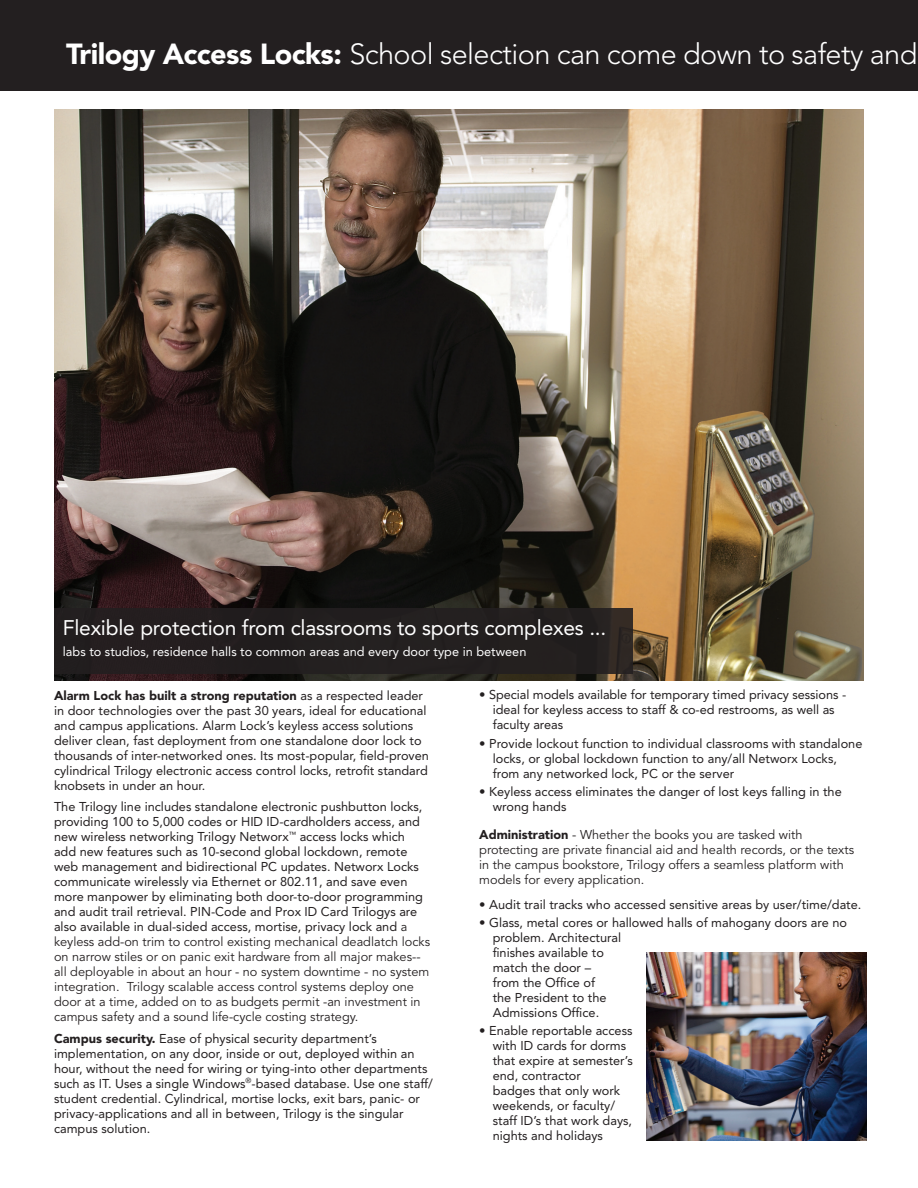
<style>
.page{position:relative;width:918px;height:1188px;background:#fff}
.page>*{position:absolute;margin:0;border:0;box-sizing:border-box;transform-origin:0 0}
.Subhead{font:300 28.8px "Avenir";letter-spacing:-.02em;color:#fff}
.t1{font:21px "Avenir";letter-spacing:-.01em;color:#fff}
.Bullet_Bottom{font:12.75px/15px "Avenir";color:#231f20}
.Bullets{font:12.75px/15px "Avenir";color:#231f20}
.t2{font:12.75px/15px "Avenir";color:#231f20}
.t3{font:12.75px "Avenir";color:#fff}
.s1{font-weight:900}
.s2{font-style:inherit}
</style>
<div class="page">
<div style="left:0;top:0;width:918px;height:90px;background:#231f20"></div>
<img style="left:646px;top:952px;width:220px;height:189px">
<img style="left:54px;top:110px;width:810px;height:570px">
<div style="left:54px;top:608px;width:579px;height:65px;background:#231f20"></div>
<p class="Subhead" style="left:66px;top:37px;width:853px"><span class="s1">Trilogy Access Locks:</span> School selection can come down to safety and</p>
<p class="t1" style="left:63px;top:615px;width:545px">Flexible protection from classrooms to sports complexes ...</p>
<p class="t3" style="left:63px;top:644px;width:465px">labs to studios, residence halls to common areas and every door type in between</p>
<p class="Bullet_Bottom" style="left:54px;top:688px;width:376px"><span class="s1">Alarm Lock has built a strong reputation</span> as a respected leader in door technologies over the past 30 years, ideal for educational and campus applications. Alarm Lock’s keyless access solutions deliver clean, fast deployment from one standalone door lock to thousands of inter-networked ones. Its most-popular, field-proven cylindrical Trilogy electronic access control locks, retrofit standard knobsets in under an hour.</p>
<p class="Bullet_Bottom" style="left:54px;top:799px;width:378px">The Trilogy line includes standalone electronic pushbutton locks, providing 100 to 5,000 codes or HID ID-cardholders access, and new wireless networking Trilogy Networx<sup>™</sup> access locks which add new features such as 10-second global lockdown, remote web management and bidirectional PC updates. Networx Locks communicate wirelessly via Ethernet or 802.11, and save even more manpower by eliminating both door-to-door programming and audit trail retrieval. PIN-Code and Prox ID Card Trilogys are also available in dual-sided access, mortise, privacy lock and <span class="s2">a keyless add-on trim to control existing mechanical deadlatch locks on narrow stiles or on panic exit hardware from all major makes-- all deployable in about an hour - no system downtime - no system integration. Trilogy scalable access control systems deploy one door at a time, added on to as budgets permit -an investment in campus safety and a sound life-cycle costing strategy.</span></p>
<p class="Bullet_Bottom" style="left:54px;top:1031px;width:380px"><span class="s1">Campus security.</span> Ease of physical security department’s implementation, on any door, inside or out, deployed within an hour, without the need for wiring or tying-into other departments such as IT. Uses a single Windows<sup>®</sup>-based database. Use one staff/ student credential. Cylindrical, mortise locks, exit bars, panic- or privacy-applications and all in between, Trilogy is the singular campus solution.</p>
<p class="Bullets" style="left:493px;top:688px;width:355px;text-indent:-14px">• Special models available for temporary timed privacy sessions - ideal for keyless access to staff &amp; co-ed restrooms, as well as faculty areas</p>
<p class="Bullet_Bottom" style="left:493px;top:736px;width:371px;text-indent:-14px">• Provide lockout function to individual classrooms with standalone locks, or global lockdown function to any/all Networx Locks, from any networked lock, PC or the server</p>
<p class="Bullet_Bottom" style="left:493px;top:784px;width:351px;text-indent:-14px">• Keyless access eliminates the danger of lost keys falling in the wrong hands</p>
<p class="t2" style="left:479px;top:827px;width:376px"><span class="s1">Administration</span> - Whether the books you are tasked with protecting are private financial aid and health records, or the texts in the campus bookstore, Trilogy offers a seamless platform with models for every application.</p>
<p class="Bullets" style="left:479px;top:897px;width:384px">• Audit trail tracks who accessed sensitive areas by user/time/date.</p>
<p class="Bullets" style="left:493px;top:915px;width:356px;text-indent:-14px">• Glass, metal cores or hallowed halls of mahogany doors are no problem. Architectural<br>finishes available to<br>match the door –<br>from the Office of<br>the President to the<br>Admissions Office.</p>
<p class="Bullet_Bottom" style="left:493px;top:1023px;width:142px;text-indent:-14px">• Enable reportable access with ID cards for dorms that expire at semester’s end, contractor<br>badges that only work weekends, or faculty/ staff ID’s that work days, nights and holidays</p>
</div>
